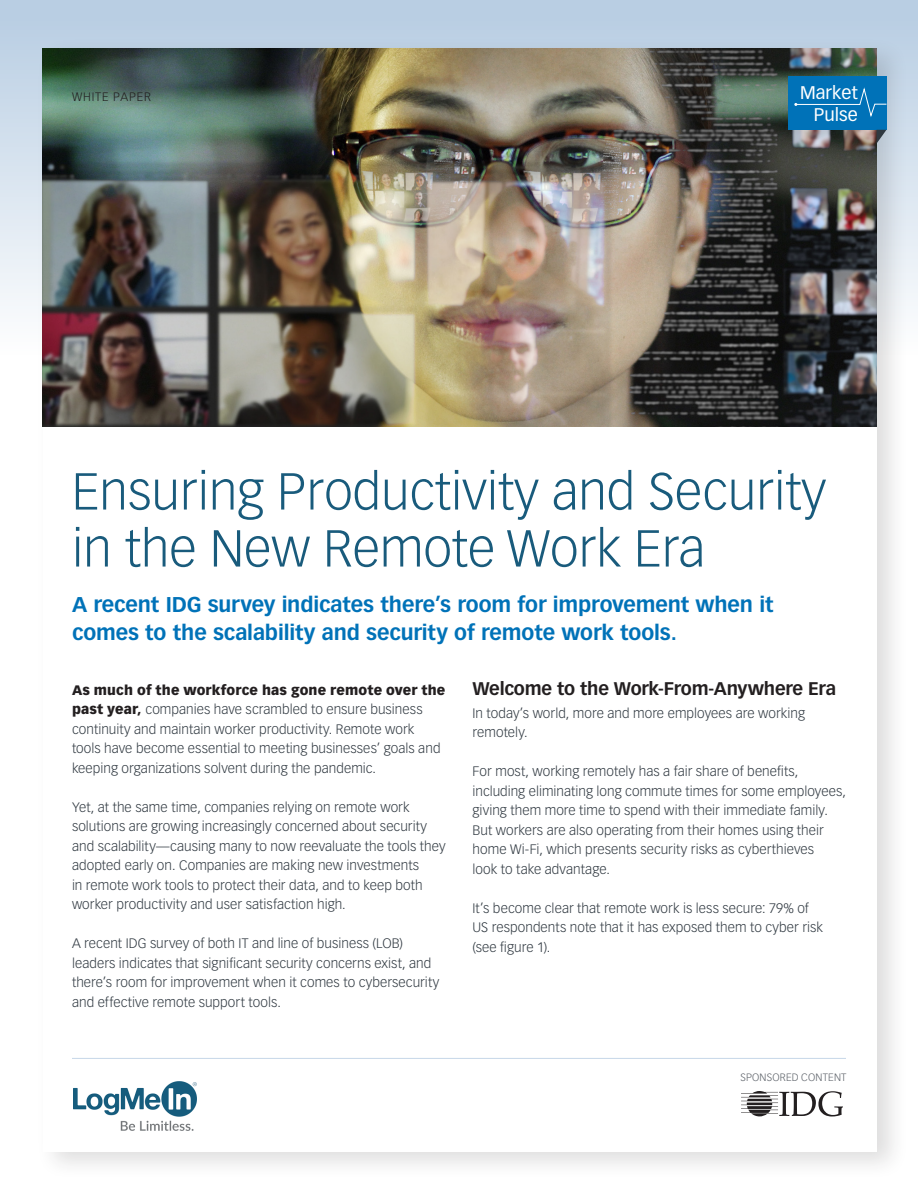
<style>
.page{position:relative;width:918px;height:1188px;background:#fff}
.page>*{position:absolute;margin:0;border:0;box-sizing:border-box;transform-origin:0 0}
.t1{font:300 51px/57px "Vectora LH";color:#195b7c}
.t2{font:700 21px/28.5px "Vectora LH";letter-spacing:-.005em;color:#0072b8}
.t3{font:700 18px "Vectora LH";letter-spacing:-.015em;color:#231f20}
.t4{font:18px "Vectora LH";color:#fff}
.t5{font:300 13.5px/19.5px "Vectora LH";letter-spacing:.005em;color:#303941}
.t6{font:300 12px "Vectora LH";letter-spacing:.07em;color:#231f20}
.t7{font:300 10.5px "Vectora LH";letter-spacing:.015em;color:#5d6269}
.s1{font-weight:900;color:#231f20}
</style>
<div class="page">
<div style="left:0;top:0;width:918px;height:511px;background:linear-gradient(to bottom,#bcd0e4,#fff)"></div>
<div style="left:35px;top:36px;width:874px;height:1145px;background:#231f20;opacity:.15"></div>
<div style="left:43px;top:49px;width:834px;height:1103px;background:#fff"></div>
<img style="left:43px;top:49px;width:834px;height:378px">
<div style="left:788px;top:77px;width:98px;height:53px;background:#0072b8"></div>
<svg style="left:877px;top:130px;width:9px;height:14px"></svg>
<svg style="left:794px;top:86px;width:93px;height:32px"></svg>
<hr style="left:72px;top:1058px;width:774px;height:1px;background:#8baed1">
<svg style="left:741px;top:1091px;width:102px;height:26px"></svg>
<img style="left:74px;top:1082px;width:122px;height:49px">
<p class="t6" style="left:72px;top:89px;width:81px">WHITE PAPER</p>
<p class="t4" style="left:800px;top:82px;width:59px">Market</p>
<p class="t4" style="left:814px;top:104px;width:46px">Pulse</p>
<p class="t1" style="left:72px;top:464px;width:755px">Ensuring Productivity and Security in the New Remote Work Era</p>
<p class="t2" style="left:72px;top:590px;width:703px">A recent IDG survey indicates there’s room for improvement when it comes to the scalability and security of remote work tools.</p>
<p class="t5" style="left:72px;top:680px;width:375px"><span class="s1">As much of the workforce has gone remote over the past year,</span> companies have scrambled to ensure business continuity and maintain worker productivity. Remote work tools have become essential to meeting businesses’ goals and keeping organizations solvent during the pandemic.</p>
<p class="t5" style="left:72px;top:797px;width:375px">Yet, at the same time, companies relying on remote work solutions are growing increasingly concerned about security and scalability—causing many to now reevaluate the tools they adopted early on. Companies are making new investments<br>in remote work tools to protect their data, and to keep both worker productivity and user satisfaction high.</p>
<p class="t5" style="left:72px;top:934px;width:369px">A recent IDG survey of both IT and line of business (LOB) leaders indicates that significant security concerns exist, and there’s room for improvement when it comes to cybersecurity and effective remote support tools.</p>
<p class="t3" style="left:472px;top:678px;width:365px">Welcome to the Work-From-Anywhere Era</p>
<p class="t5" style="left:472px;top:703px;width:334px">In today’s world, more and more employees are working remotely.</p>
<p class="t5" style="left:472px;top:762px;width:375px">For most, working remotely has a fair share of benefits, including eliminating long commute times for some employees, giving them more time to spend with their immediate family.<br>But workers are also operating from their homes using their home Wi-Fi, which presents security risks as cyberthieves<br>look to take advantage.</p>
<p class="t5" style="left:472px;top:898px;width:352px">It’s become clear that remote work is less secure: 79% of<br>US respondents note that it has exposed them to cyber risk (see figure 1).</p>
<p class="t7" style="left:740px;top:1071px;width:108px">SPONSORED CONTENT</p>
</div>
